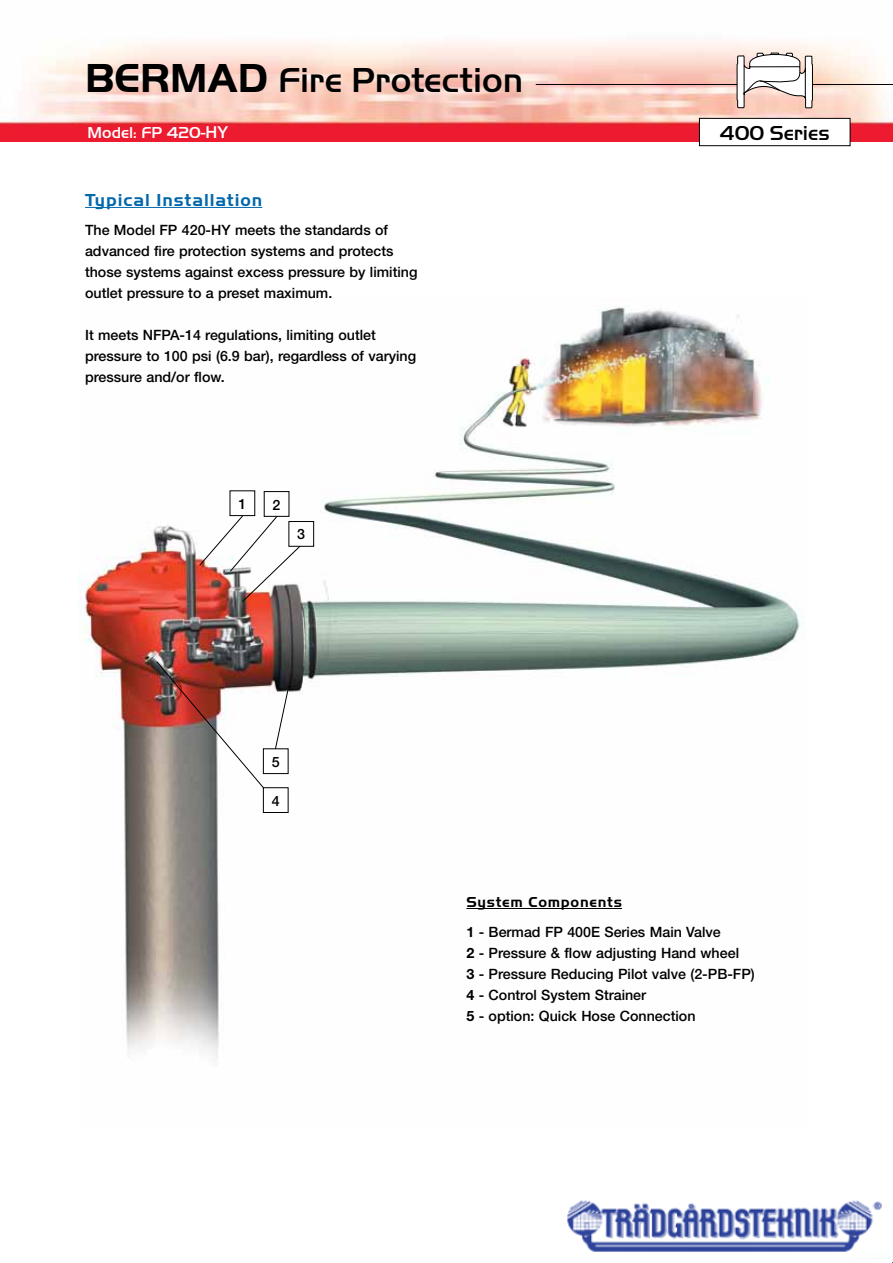
<style>
.page{position:relative;width:893px;height:1263px;background:#fff}
.page>*{position:absolute;margin:0;border:0;box-sizing:border-box;transform-origin:0 0}
.t1{font:500 36px "Handel Got D";color:#000}
.t2{font:500 21px "Handel Got D";color:#000}
.t3{font:700 18px "Handel Got D";letter-spacing:.05em;color:#0068ab}
.t4{font:500 16.5px "Handel Got D";color:#fff}
.t5{font:700 15px "Handel Got D";letter-spacing:.05em;color:#000}
.t6{font:500 14.25px/21px "Helvetica Neue";color:#000}
.s1{font-weight:700;font-size:42px}
.s2{font-family:"Helvetica Neue"}
.s3{font-weight:700}
</style>
<div class="page">
<img style="left:13px;top:42px;width:880px;height:100px">
<img style="left:0;top:119px;width:13px;height:23px">
<hr style="left:536px;top:84px;width:357px;height:1px;background:#000">
<svg style="left:737px;top:53px;width:76px;height:55px"></svg>
<div style="left:699px;top:118px;width:151px;height:28px;background:#fff"></div>
<div style="left:699px;top:118px;width:151px;height:28px;border:1px solid #000"></div>
<img style="left:79px;top:307px;width:725px;height:751px">
<hr style="left:85px;top:207px;width:177px;height:1px;background:#0068ab">
<svg style="left:199px;top:513px;width:103px;height:90px"></svg>
<img style="left:156px;top:661px;width:109px;height:128px">
<svg style="left:274px;top:688px;width:15px;height:62px"></svg>
<div style="left:263px;top:788px;width:25px;height:24px;background:#fff"></div>
<div style="left:263px;top:787px;width:25px;height:26px;border:1px solid #000"></div>
<div style="left:263px;top:749px;width:25px;height:24px;background:#fff"></div>
<div style="left:263px;top:748px;width:25px;height:26px;border:1px solid #000"></div>
<div style="left:230px;top:491px;width:25px;height:25px;background:#fff"></div>
<div style="left:264px;top:492px;width:25px;height:24px;background:#fff"></div>
<div style="left:264px;top:491px;width:25px;height:26px;border:1px solid #000"></div>
<div style="left:289px;top:521px;width:25px;height:25px;background:#fff"></div>
<div style="left:288px;top:521px;width:26px;height:26px;border:1px solid #000"></div>
<hr style="left:466px;top:908px;width:156px;height:1px;background:#000">
<img style="left:567px;top:1200px;width:315px;height:52px">
<h1 class="t1" style="left:85px;top:60px;width:440px"><span class="s1">BERMAD</span> Fire Protection</h1>
<p class="t4" style="left:88px;top:123px;width:142px">Model: FP 420-<span class="s2">HY</span></p>
<h2 class="t2" style="left:720px;top:122px;width:111px">400 Series</h2>
<p class="t3" style="left:85px;top:190px;width:179px">Typical Installation</p>
<p class="t6" style="left:85px;top:220px;width:334px">The Model FP 420-HY meets the standards of advanced fire protection systems and protects those systems against excess pressure by limiting outlet pressure to a preset maximum.</p>
<p class="t6" style="left:85px;top:325px;width:333px">It meets NFPA-14 regulations, limiting outlet pressure to 100 psi (6.9 bar), regardless of varying pressure and/or flow.</p>
<p class="t6" style="left:238px;top:493px;width:9px">1</p>
<p class="t6" style="left:273px;top:494px;width:9px">2</p>
<p class="t6" style="left:297px;top:524px;width:9px">3</p>
<p class="t6" style="left:272px;top:751px;width:9px">5</p>
<p class="t6" style="left:272px;top:790px;width:9px">4</p>
<p class="t5" style="left:466px;top:893px;width:157px">System Components</p>
<p class="t6" style="left:466px;top:921px;width:290px"><span class="s3">1</span> - Bermad FP 400E Series Main Valve<br><span class="s3">2</span> - Pressure &amp; flow adjusting Hand wheel<br><span class="s3">3</span> - Pressure Reducing Pilot valve (2-PB-FP)<br><span class="s3">4</span> - Control System Strainer<br><span class="s3">5</span> - option: Quick Hose Connection</p>
</div>
